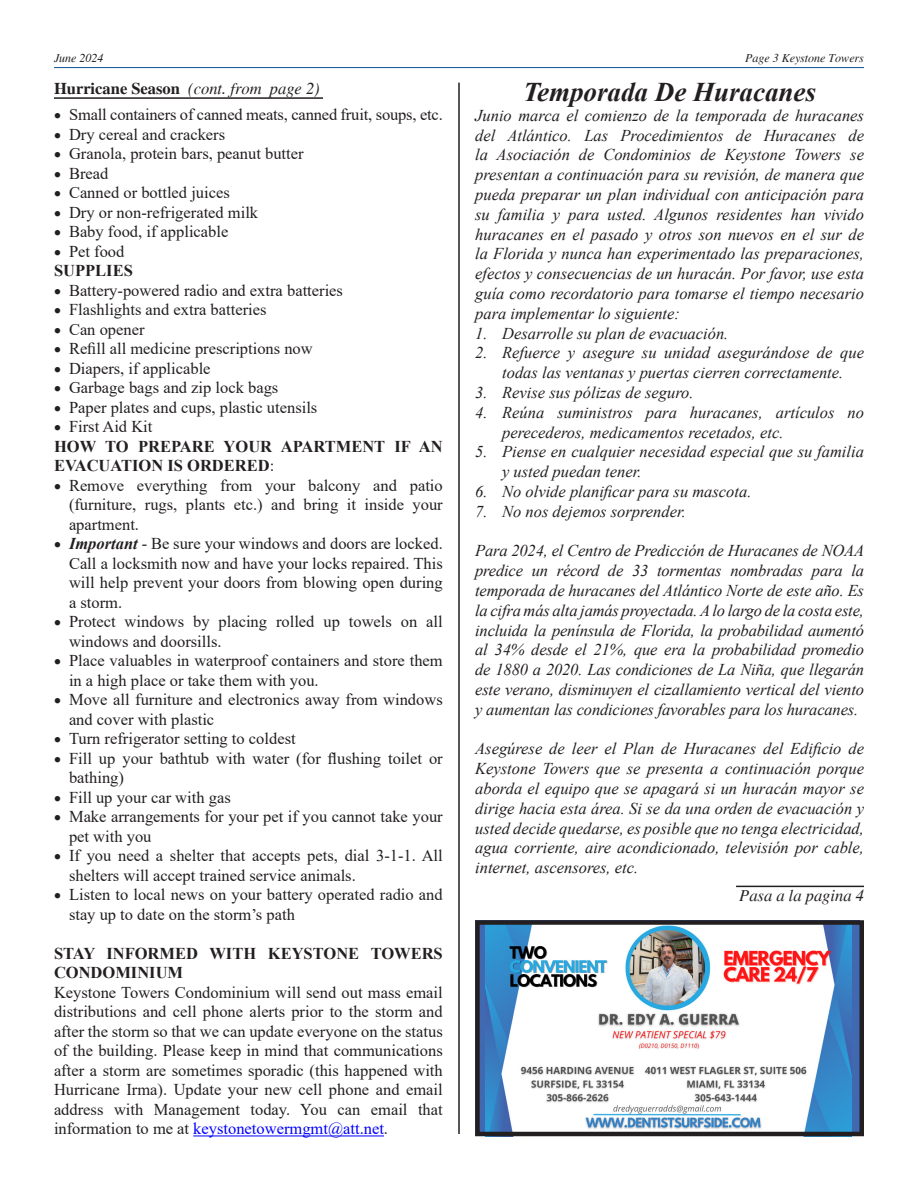
<style>
.page{position:relative;width:918px;height:1188px;background:#fff}
.page>*{position:absolute;margin:0;border:0;box-sizing:border-box;transform-origin:0 0}
.t1{font:italic 700 27px "Times New Roman";color:#231f20}
.t2{font:italic 16.5px/19.8px "Times New Roman";color:#231f20;text-align:justify}
.t3{font:16.5px/19.5px "Times New Roman";color:#231f20}
.t4{font:700 16.5px/19.5px "Times New Roman";color:#231f20}
.t5{font:italic 16.5px "Times";color:#231f20}
.t6{font:italic 12px "Times";color:#231f20}
.s1{font-weight:700;font-style:normal}
.s2{font-weight:400}
.s3{font-weight:700;font-style:italic}
.s4{color:#00f}
</style>
<div class="page">
<hr style="left:54px;top:97px;width:269px;height:2px;background:#231f20">
<div style="left:475px;top:920px;width:384px;height:216px;background:#4069b2"></div>
<img style="left:486px;top:926px;width:365px;height:204px">
<div style="left:475px;top:920px;width:389px;height:216px;border:5px solid #231f20"></div>
<hr style="left:193px;top:1136px;width:191px;height:1px;background:#00f">
<hr style="left:54px;top:67px;width:810px;height:1px;background:#0a5193">
<hr style="left:458px;top:83px;width:2px;height:1051px;background:#231f20">
<hr style="left:736px;top:886px;width:128px;height:1px;background:#231f20">
<p class="t6" style="left:54px;top:52px;width:51px">June 2024</p>
<p class="t6" style="left:745px;top:52px;width:120px">Page 3 Keystone Towers</p>
<p class="t5" style="left:54px;top:80px;width:267px"><span class="s1">Hurricane Season</span> (cont. from page 2)</p>
<p class="t3" style="left:54px;top:104px;width:390px">• Small containers of canned meats, canned fruit, soups, etc.</p>
<p class="t3" style="left:54px;top:124px;width:173px">• Dry cereal and crackers</p>
<p class="t3" style="left:54px;top:143px;width:251px">• Granola, protein bars, peanut butter</p>
<p class="t3" style="left:54px;top:163px;width:56px">• Bread</p>
<p class="t3" style="left:54px;top:182px;width:177px">• Canned or bottled juices</p>
<p class="t3" style="left:54px;top:202px;width:206px">• Dry or non-refrigerated milk</p>
<p class="t3" style="left:54px;top:221px;width:176px">• Baby food, if applicable</p>
<p class="t3" style="left:54px;top:241px;width:72px">• Pet food</p>
<p class="t4" style="left:54px;top:260px;width:80px">SUPPLIES</p>
<p class="t3" style="left:54px;top:280px;width:290px">• Battery-powered radio and extra batteries</p>
<p class="t3" style="left:54px;top:299px;width:214px">• Flashlights and extra batteries</p>
<p class="t3" style="left:54px;top:319px;width:92px">• Can opener</p>
<p class="t3" style="left:54px;top:338px;width:260px">• Refill all medicine prescriptions now</p>
<p class="t3" style="left:54px;top:358px;width:158px">• Diapers, if applicable</p>
<p class="t3" style="left:54px;top:377px;width:226px">• Garbage bags and zip lock bags</p>
<p class="t3" style="left:54px;top:397px;width:265px">• Paper plates and cups, plastic utensils</p>
<p class="t3" style="left:54px;top:416px;width:100px">• First Aid Kit</p>
<p class="t4" style="left:54px;top:436px;width:390px">HOW TO PREPARE YOUR APARTMENT IF AN<br>EVACUATION IS ORDERED<span class="s2">:</span></p>
<p class="t3" style="left:69px;top:475px;width:375px;text-align:justify;text-indent:-15px">• Remove everything from your balcony and patio (furniture, rugs, plants etc.) and bring it inside your apartment.</p>
<p class="t3" style="left:69px;top:533px;width:375px;text-align:justify;text-indent:-15px">• <span class="s3">Important</span> - Be sure your windows and doors are locked.<br>Call a locksmith now and have your locks repaired. This will help prevent your doors from blowing open during a storm.</p>
<p class="t3" style="left:69px;top:611px;width:375px;text-indent:-15px">• Protect windows by placing rolled up towels on all windows and doorsills.</p>
<p class="t3" style="left:69px;top:650px;width:375px;text-indent:-15px">• Place valuables in waterproof containers and store them in a high place or take them with you.</p>
<p class="t3" style="left:69px;top:689px;width:375px;text-indent:-15px">• Move all furniture and electronics away from windows and cover with plastic</p>
<p class="t3" style="left:54px;top:728px;width:243px">• Turn refrigerator setting to coldest</p>
<p class="t3" style="left:69px;top:748px;width:375px;text-indent:-15px">• Fill up your bathtub with water (for flushing toilet or bathing)</p>
<p class="t3" style="left:54px;top:787px;width:178px">• Fill up your car with gas</p>
<p class="t3" style="left:69px;top:806px;width:375px;text-indent:-15px">• Make arrangements for your pet if you cannot take your pet with you</p>
<p class="t3" style="left:69px;top:845px;width:375px;text-indent:-15px">• If you need a shelter that accepts pets, dial 3-1-1. All shelters will accept trained service animals.</p>
<p class="t3" style="left:69px;top:884px;width:375px;text-indent:-15px">• Listen to local news on your battery operated radio and stay up to date on the storm’s path</p>
<p class="t4" style="left:54px;top:943px;width:390px">STAY INFORMED WITH KEYSTONE TOWERS<br>CONDOMINIUM</p>
<p class="t3" style="left:54px;top:982px;width:390px;text-align:justify">Keystone Towers Condominium will send out mass email distributions and cell phone alerts prior to the storm and after the storm so that we can update everyone on the status of the building. Please keep in mind that communications after a storm are sometimes sporadic (this happened with Hurricane Irma). Update your new cell phone and email address with Management today. You can email that information to me at <span class="s4">keystonetowermgmt@att.net</span>.</p>
<p class="t1" style="left:523px;top:73px;width:295px">Temporada De Huracanes</p>
<p class="t2" style="left:475px;top:105px;width:390px">Junio marca el comienzo de la temporada de huracanes del Atlántico. Las Procedimientos de Huracanes de la Asociación de Condominios de Keystone Towers se presentan a continuación para su revisión, de manera que pueda preparar un plan individual con anticipación para su familia y para usted. Algunos residentes han vivido huracanes en el pasado y otros son nuevos en el sur de la Florida y nunca han experimentado las preparaciones, efectos y consecuencias de un huracán. Por favor, use esta guía como recordatorio para tomarse el tiempo necesario para implementar lo siguiente:</p>
<p class="t2" style="left:475px;top:323px;width:255px">1. Desarrolle su plan de evacuación.</p>
<p class="t2" style="left:475px;top:343px;width:390px;text-align:center">2. Refuerce y asegure su unidad asegurándose de que todas las ventanas y puertas cierren correctamente.</p>
<p class="t2" style="left:475px;top:382px;width:220px">3. Revise sus pólizas de seguro.</p>
<p class="t2" style="left:502px;top:402px;width:363px;text-indent:-27px">4. Reúna suministros para huracanes, artículos no perecederos, medicamentos recetados, etc.</p>
<p class="t2" style="left:502px;top:442px;width:363px;text-indent:-27px">5. Piense en cualquier necesidad especial que su familia y usted puedan tener.</p>
<p class="t2" style="left:475px;top:481px;width:278px">6. No olvide planificar para su mascota.</p>
<p class="t2" style="left:475px;top:501px;width:212px">7. No nos dejemos sorprender.</p>
<p class="t2" style="left:475px;top:541px;width:391px">Para 2024, el Centro de Predicción de Huracanes de NOAA predice un récord de 33 tormentas nombradas para la temporada de huracanes del Atlántico Norte de este año. Es la cifra más alta jamás proyectada. A lo largo de la costa este, incluida la península de Florida, la probabilidad aumentó al 34% desde el 21%, que era la probabilidad promedio de 1880 a 2020. Las condiciones de La Niña, que llegarán este verano, disminuyen el cizallamiento vertical del viento y aumentan las condiciones favorables para los huracanes.</p>
<p class="t2" style="left:475px;top:739px;width:390px">Asegúrese de leer el Plan de Huracanes del Edificio de Keystone Towers que se presenta a continuación porque aborda el equipo que se apagará si un huracán mayor se dirige hacia esta área. Si se da una orden de evacuación y usted decide quedarse, es posible que no tenga electricidad, agua corriente, aire acondicionado, televisión por cable, internet, ascensores, etc.</p>
<p class="t5" style="left:739px;top:887px;width:126px">Pasa a la pagina 4</p>
</div>
